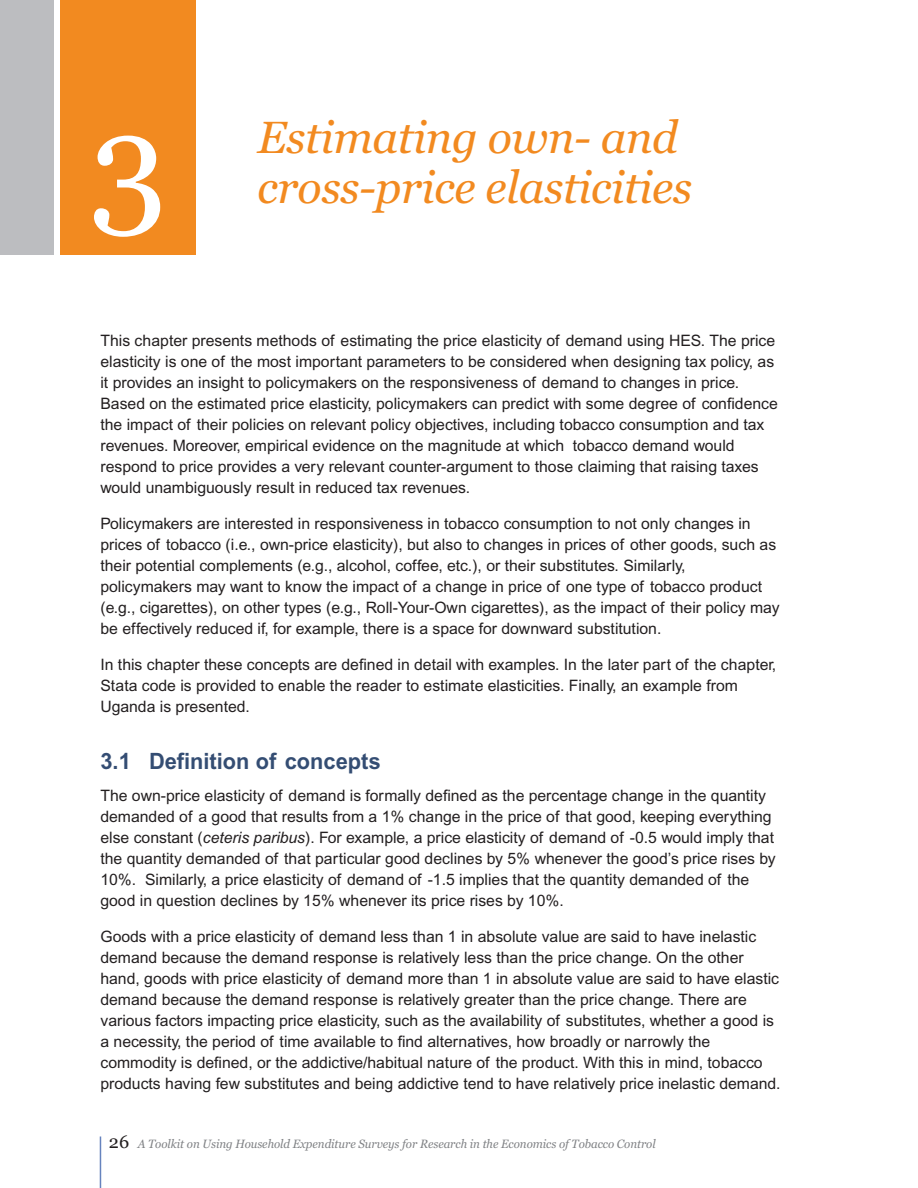
<style>
.page{position:relative;width:918px;height:1188px;background:#fff}
.page>*{position:absolute;margin:0;border:0;box-sizing:border-box;transform-origin:0 0}
.t1{font:141px "Georgia";color:#fff}
.t2{font:italic 45px/49.5px "Georgia";letter-spacing:-.01em;color:#f28a20}
.t3{font:700 22.5px "Arial";color:#344d73}
.t4{font:15.75px/21px "Arial";color:#231f20}
.t5{font:italic 12px "Georgia";letter-spacing:-.005em;color:#808285;scale:.96 1}
.s1{font-style:italic}
.s2{font-style:normal;font-size:18px;color:#231f20}
</style>
<div class="page">
<div style="left:60px;top:0;width:135px;height:255px;background:#f28a20"></div>
<div style="left:0;top:0;width:54px;height:255px;background:#bcbdc0"></div>
<hr style="left:100px;top:1136px;width:1px;height:52px;background:#6683be">
<h1 class="t1" style="left:90px;top:81px;width:79px">3</h1>
<h2 class="t2" style="left:257px;top:113px;width:436px">Estimating own- and cross-price elasticities</h2>
<p class="t4" style="left:100px;top:331px;width:679px">This chapter presents methods of estimating the price elasticity of demand using HES. The price elasticity is one of the most important parameters to be considered when designing tax policy, as it provides an insight to policymakers on the responsiveness of demand to changes in price.<br>Based on the estimated price elasticity, policymakers can predict with some degree of confidence the impact of their policies on relevant policy objectives, including tobacco consumption and tax revenues. Moreover, empirical evidence on the magnitude at which tobacco demand would respond to price provides a very relevant counter-argument to those claiming that raising taxes would unambiguously result in reduced tax revenues.</p>
<p class="t4" style="left:100px;top:514px;width:681px">Policymakers are interested in responsiveness in tobacco consumption to not only changes in prices of tobacco (i.e., own-price elasticity), but also to changes in prices of other goods, such as their potential complements (e.g., alcohol, coffee, etc.), or their substitutes. Similarly, policymakers may want to know the impact of a change in price of one type of tobacco product (e.g., cigarettes), on other types (e.g., Roll-Your-Own cigarettes), as the impact of their policy may be effectively reduced if, for example, there is a space for downward substitution.</p>
<p class="t4" style="left:100px;top:655px;width:677px">In this chapter these concepts are defined in detail with examples. In the later part of the chapter,<br>Stata code is provided to enable the reader to estimate elasticities. Finally, an example from<br>Uganda is presented.</p>
<h3 class="t3" style="left:100px;top:753px;width:282px">3.1 Definition of concepts</h3>
<p class="t4" style="left:100px;top:786px;width:677px">The own-price elasticity of demand is formally defined as the percentage change in the quantity demanded of a good that results from a 1% change in the price of that good, keeping everything else constant (<span class="s1">ceteris paribus</span>). For example, a price elasticity of demand of -0.5 would imply that the quantity demanded of that particular good declines by 5% whenever the good’s price rises by 10%. Similarly, a price elasticity of demand of -1.5 implies that the quantity demanded of the good in question declines by 15% whenever its price rises by 10%.</p>
<p class="t4" style="left:100px;top:927px;width:682px">Goods with a price elasticity of demand less than 1 in absolute value are said to have inelastic demand because the demand response is relatively less than the price change. On the other hand, goods with price elasticity of demand more than 1 in absolute value are said to have elastic demand because the demand response is relatively greater than the price change. There are various factors impacting price elasticity, such as the availability of substitutes, whether a good is a necessity, the period of time available to find alternatives, how broadly or narrowly the commodity is defined, or the addictive/habitual nature of the product. With this in mind, tobacco products having few substitutes and being addictive tend to have relatively price inelastic demand.</p>
<p class="t5" style="left:109px;top:1137px;width:571px"><span class="s2">26</span> A Toolkit on Using Household Expenditure Surveys for Research in the Economics of Tobacco Control</p>
</div>
